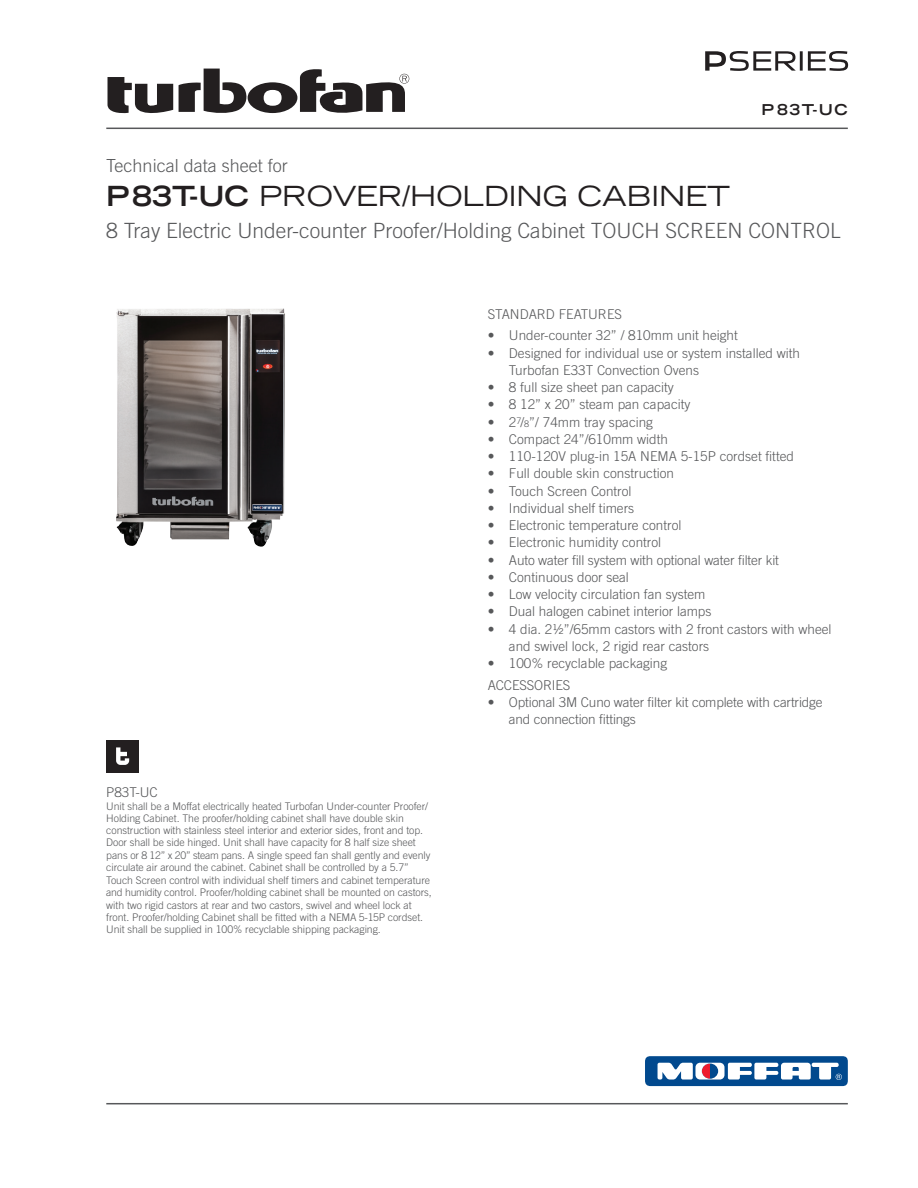
<style>
.page{position:relative;width:918px;height:1188px;background:#fff}
.page>*{position:absolute;margin:0;border:0;box-sizing:border-box;transform-origin:0 0}
.t1{font:expanded 27.75px "Trade Gothic LH";color:#231f20}
.t2{font:300 21px "Trade Gothic";color:#57585a}
.t3{font:300 18px "Trade Gothic";color:#57585a}
.t4{font:700 expanded 15px "Trade Gothic LH";letter-spacing:.1em;color:#231f20}
.t5{font:300 13.5px/17.2px "Trade Gothic";color:#57585a}
.t6{font:300 10.5px/12.5px "Trade Gothic";letter-spacing:-.005em;color:#57585a}
.s1{font-weight:700}
.s2{font-size:9px}
</style>
<div class="page">
<svg style="left:108px;top:77px;width:65px;height:37px"></svg>
<svg style="left:179px;top:68px;width:230px;height:46px"></svg>
<hr style="left:106px;top:1103px;width:742px;height:1px;background:#57585a">
<hr style="left:106px;top:128px;width:742px;height:1px;background:#57585a">
<div style="left:106px;top:740px;width:33px;height:33px;background:#231f20"></div>
<svg style="left:116px;top:747px;width:13px;height:18px"></svg>
<svg style="left:645px;top:1056px;width:203px;height:30px"></svg>
<svg style="left:705px;top:51px;width:143px;height:20px"></svg>
<img style="left:116px;top:308px;width:169px;height:239px">
<p class="t4" style="left:762px;top:100px;width:88px">P83T-UC</p>
<h3 class="t3" style="left:106px;top:155px;width:183px">Technical data sheet for</h3>
<h1 class="t1" style="left:106px;top:177px;width:625px"><span class="s1">P83T-UC</span> PROVER/HOLDING CABINET</h1>
<h2 class="t2" style="left:106px;top:218px;width:736px">8 Tray Electric Under-counter Proofer/Holding Cabinet TOUCH SCREEN CONTROL</h2>
<p class="t5" style="left:106px;top:784px;width:53px">P83T-UC</p>
<p class="t6" style="left:106px;top:799px;width:327px">Unit shall be a Moffat electrically heated Turbofan Under-counter Proofer/ Holding Cabinet. The proofer/holding cabinet shall have double skin construction with stainless steel interior and exterior sides, front and top.<br>Door shall be side hinged. Unit shall have capacity for 8 half size sheet pans or 8 12” x 20” steam pans. A single speed fan shall gently and evenly circulate air around the cabinet. Cabinet shall be controlled by a 5.7” Touch Screen control with individual shelf timers and cabinet temperature and humidity control. Proofer/holding cabinet shall be mounted on castors, with two rigid castors at rear and two castors, swivel and wheel lock at front. Proofer/holding Cabinet shall be fitted with a NEMA 5-15P cordset.<br>Unit shall be supplied in 100% recyclable shipping packaging.</p>
<p class="t5" style="left:488px;top:305px;width:136px">STANDARD FEATURES</p>
<p class="t5" style="left:488px;top:327px;width:252px">• Under-counter 32” / 810mm unit height</p>
<p class="t5" style="left:509px;top:344px;width:293px;text-indent:-21px">• Designed for individual use or system installed with<br>Turbofan E33T Convection Ovens</p>
<p class="t5" style="left:488px;top:379px;width:188px">• 8 full size sheet pan capacity</p>
<p class="t5" style="left:488px;top:396px;width:204px">• 8 12” x 20” steam pan capacity</p>
<p class="t5" style="left:488px;top:413px;width:167px">• 2<sup>7</sup>/<span class="s2">8</span>”/ 74mm tray spacing</p>
<p class="t5" style="left:488px;top:430px;width:182px">• Compact 24”/610mm width</p>
<p class="t5" style="left:488px;top:448px;width:308px">• 110-120V plug-in 15A NEMA 5-15P cordset fitted</p>
<p class="t5" style="left:488px;top:465px;width:188px">• Full double skin construction</p>
<p class="t5" style="left:488px;top:482px;width:145px">• Touch Screen Control</p>
<p class="t5" style="left:488px;top:499px;width:148px">• Individual shelf timers</p>
<p class="t5" style="left:488px;top:517px;width:195px">• Electronic temperature control</p>
<p class="t5" style="left:488px;top:534px;width:175px">• Electronic humidity control</p>
<p class="t5" style="left:488px;top:551px;width:293px">• Auto water fill system with optional water filter kit</p>
<p class="t5" style="left:488px;top:568px;width:143px">• Continuous door seal</p>
<p class="t5" style="left:488px;top:586px;width:219px">• Low velocity circulation fan system</p>
<p class="t5" style="left:488px;top:603px;width:225px">• Dual halogen cabinet interior lamps</p>
<p class="t5" style="left:509px;top:620px;width:324px;text-indent:-21px">• 4 dia. 2½”/65mm castors with 2 front castors with wheel and swivel lock, 2 rigid rear castors</p>
<p class="t5" style="left:488px;top:652px;width:181px;line-height:21.5px">• 100% recyclable packaging<br>ACCESSORIES</p>
<p class="t5" style="left:509px;top:693px;width:315px;text-indent:-21px">• Optional 3M Cuno water filter kit complete with cartridge and connection fittings</p>
</div>
